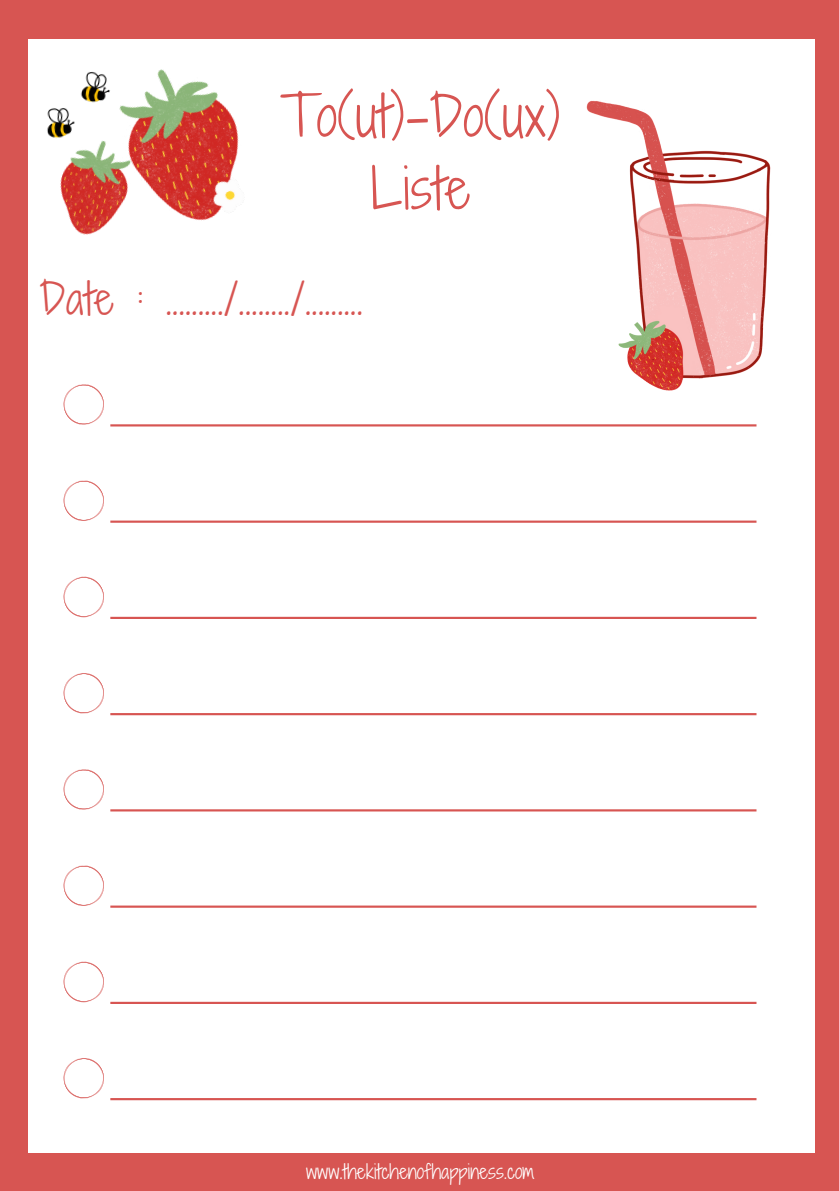
<style>
.page{position:relative;width:839px;height:1191px;background:#fff}
.page>*{position:absolute;margin:0;border:0;box-sizing:border-box;transform-origin:0 0}
.t1{font:53.6px "Shadows Into Light Two";letter-spacing:.01em;color:#d75552}
.t2{font:42px "Shadows Into Light Two";color:#d75552}
.t3{font:19.2px "Shadows Into Light Two";letter-spacing:.01em;color:#fff}
</style>
<div class="page">
<div style="left:0;top:0;width:838px;height:1191px;background:#d75552"></div>
<div style="left:28px;top:40px;width:786px;height:1113px;background:#fff"></div>
<svg style="left:63px;top:384px;width:41px;height:41px"></svg>
<svg style="left:110px;top:424px;width:646px;height:3px"></svg>
<svg style="left:63px;top:480px;width:41px;height:41px"></svg>
<svg style="left:110px;top:521px;width:646px;height:2px"></svg>
<svg style="left:63px;top:577px;width:41px;height:40px"></svg>
<svg style="left:110px;top:617px;width:646px;height:2px"></svg>
<svg style="left:63px;top:673px;width:41px;height:41px"></svg>
<svg style="left:110px;top:713px;width:646px;height:2px"></svg>
<svg style="left:63px;top:769px;width:41px;height:41px"></svg>
<svg style="left:110px;top:809px;width:646px;height:2px"></svg>
<svg style="left:63px;top:865px;width:41px;height:41px"></svg>
<svg style="left:110px;top:906px;width:646px;height:2px"></svg>
<svg style="left:63px;top:962px;width:41px;height:40px"></svg>
<svg style="left:110px;top:1002px;width:646px;height:2px"></svg>
<svg style="left:63px;top:1058px;width:41px;height:41px"></svg>
<svg style="left:110px;top:1098px;width:646px;height:2px"></svg>
<img style="left:158px;top:69px;width:81px;height:132px">
<img style="left:60px;top:73px;width:164px;height:162px">
<img style="left:47px;top:102px;width:37px;height:43px">
<img style="left:74px;top:71px;width:45px;height:39px">
<img style="left:586px;top:59px;width:229px;height:356px">
<p class="t1" style="left:280px;top:77px;width:281px">To(ut)-Do(ux)</p>
<p class="t1" style="left:370px;top:149px;width:101px">Liste</p>
<p class="t2" style="left:40px;top:268px;width:325px">Date : ........./......../.........</p>
<p class="t3" style="left:306px;top:1158px;width:230px">www.thekitchenofhappiness.com</p>
</div>
